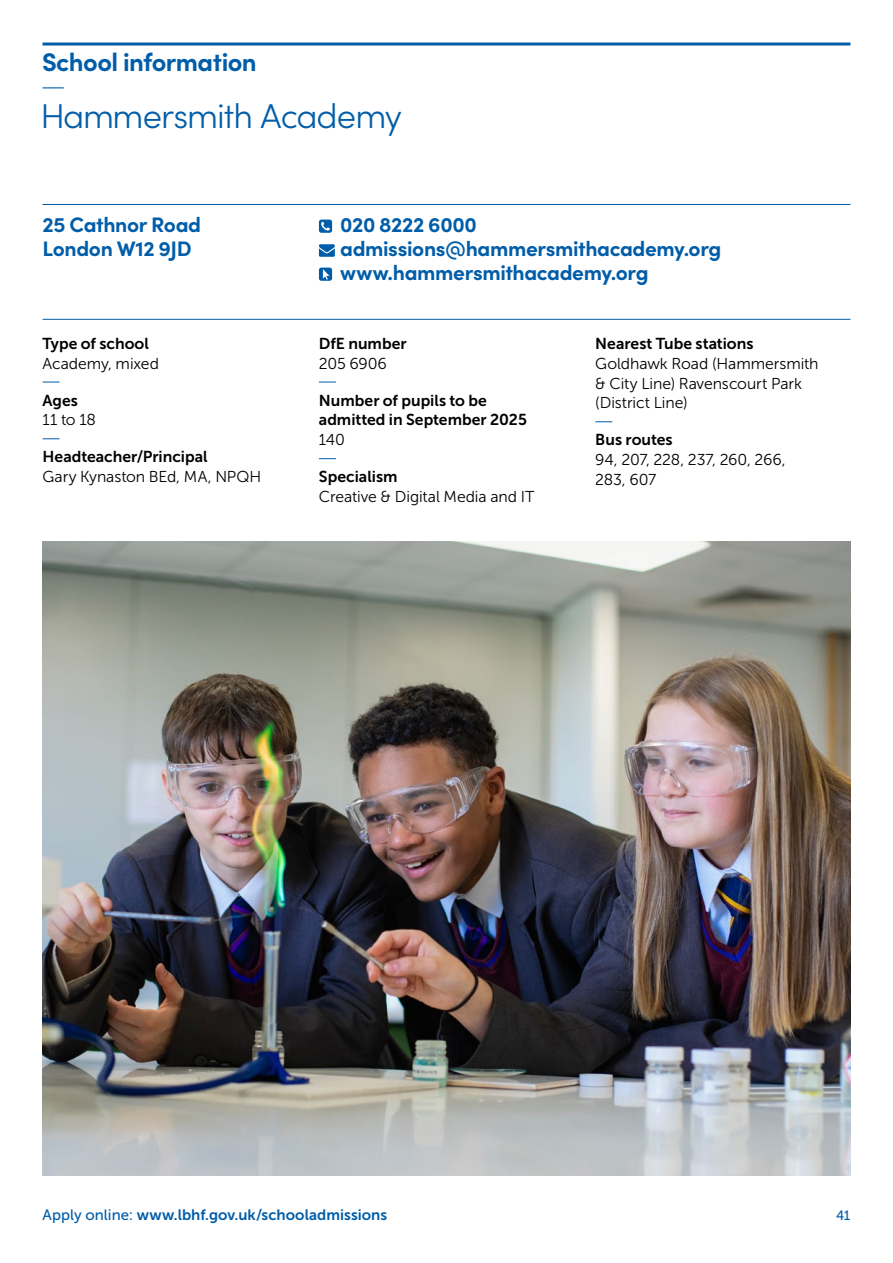
<style>
.page{position:relative;width:893px;height:1263px;background:#fff}
.page>*{position:absolute;margin:0;border:0;box-sizing:border-box;transform-origin:0 0}
.h3_Navigation_heading_2_-_blue{font:300 34.5px "Sofia Pro";letter-spacing:-.025em;color:#005da9}
.t1{font:700 25.5px "Sofia Pro";letter-spacing:-.025em;color:#005da9}
.p_School_stats_address_etc_SOFIA{font:700 21px "Sofia Pro";letter-spacing:-.015em;color:#005da9}
.p_School_stats_text_M{font:15.75px/19.8px "Museo Sans 300";letter-spacing:-.005em;color:#000}
.h4_School_stats_text_headers_M{font:15.75px/20px "Museo Sans 700";color:#000}
.h4_School_stats_headers_no_keyline_M{font:15.75px "Museo Sans 700";color:#000}
.t2{font:15px "Museo Sans 700";letter-spacing:.005em;color:#005da9}
.t3{font:13.5px "Museo Sans 500";color:#005da9}
.s1{font-family:"Museo Sans 500"}
</style>
<div class="page">
<hr style="left:43px;top:43px;width:807px;height:3px;background:#005da9">
<svg style="left:43px;top:87px;width:21px;height:1px"></svg>
<hr style="left:43px;top:319px;width:807px;height:1px;background:#005da9">
<hr style="left:43px;top:204px;width:807px;height:1px;background:#005da9">
<svg style="left:319px;top:220px;width:13px;height:13px"></svg>
<svg style="left:319px;top:244px;width:16px;height:13px"></svg>
<svg style="left:319px;top:268px;width:13px;height:13px"></svg>
<svg style="left:43px;top:382px;width:17px;height:1px"></svg>
<svg style="left:43px;top:438px;width:17px;height:1px"></svg>
<svg style="left:319px;top:382px;width:17px;height:1px"></svg>
<svg style="left:319px;top:458px;width:17px;height:1px"></svg>
<svg style="left:595px;top:421px;width:17px;height:1px"></svg>
<img style="left:43px;top:541px;width:807px;height:635px">
<h2 class="t1" style="left:42px;top:43px;width:216px">School information</h2>
<h3 class="h3_Navigation_heading_2_-_blue" style="left:40px;top:91px;width:363px">Hammersmith Academy</h3>
<p class="p_School_stats_address_etc_SOFIA" style="left:43px;top:208px;width:160px">25 Cathnor Road</p>
<p class="p_School_stats_address_etc_SOFIA" style="left:43px;top:232px;width:151px">London W12 9JD</p>
<h4 class="h4_School_stats_headers_no_keyline_M" style="left:43px;top:335px;width:108px">Type of school</h4>
<p class="p_School_stats_text_M" style="left:43px;top:353px;width:118px">Academy, mixed</p>
<h4 class="h4_School_stats_text_headers_M" style="left:43px;top:390px;width:37px">Ages</h4>
<p class="p_School_stats_text_M" style="left:43px;top:410px;width:55px">11 to 18</p>
<h4 class="h4_School_stats_text_headers_M" style="left:43px;top:447px;width:167px">Headteacher/Principal</h4>
<p class="p_School_stats_text_M" style="left:43px;top:467px;width:220px">Gary Kynaston BEd, MA, NPQH</p>
<p class="p_School_stats_address_etc_SOFIA" style="left:340px;top:208px;width:138px">020 8222 6000</p>
<p class="p_School_stats_address_etc_SOFIA" style="left:340px;top:232px;width:383px">admissions@hammersmithacademy.org</p>
<p class="p_School_stats_address_etc_SOFIA" style="left:340px;top:256px;width:310px">www.hammersmithacademy.org</p>
<h4 class="h4_School_stats_headers_no_keyline_M" style="left:319px;top:335px;width:89px">DfE number</h4>
<p class="p_School_stats_text_M" style="left:319px;top:353px;width:69px">205 6906</p>
<h4 class="h4_School_stats_text_headers_M" style="left:319px;top:390px;width:210px">Number of pupils to be admitted in September 2025</h4>
<p class="p_School_stats_text_M" style="left:319px;top:430px;width:28px">140</p>
<h4 class="h4_School_stats_text_headers_M" style="left:319px;top:467px;width:80px">Specialism</h4>
<p class="p_School_stats_text_M" style="left:319px;top:487px;width:217px">Creative &amp; Digital Media and IT</p>
<h4 class="h4_School_stats_headers_no_keyline_M" style="left:595px;top:335px;width:160px">Nearest Tube stations</h4>
<p class="p_School_stats_text_M" style="left:595px;top:353px;width:225px">Goldhawk Road (Hammersmith &amp; City Line) Ravenscourt Park (District Line)</p>
<h4 class="h4_School_stats_text_headers_M" style="left:595px;top:430px;width:79px">Bus routes</h4>
<p class="p_School_stats_text_M" style="left:595px;top:450px;width:192px">94, 207, 228, 237, 260, 266,<br>283, 607</p>
<p class="t2" style="left:43px;top:1207px;width:346px"><span class="s1">Apply online:</span> www.lbhf.gov.uk/schooladmissions</p>
<p class="t3" style="left:836px;top:1208px;width:16px">41</p>
</div>
